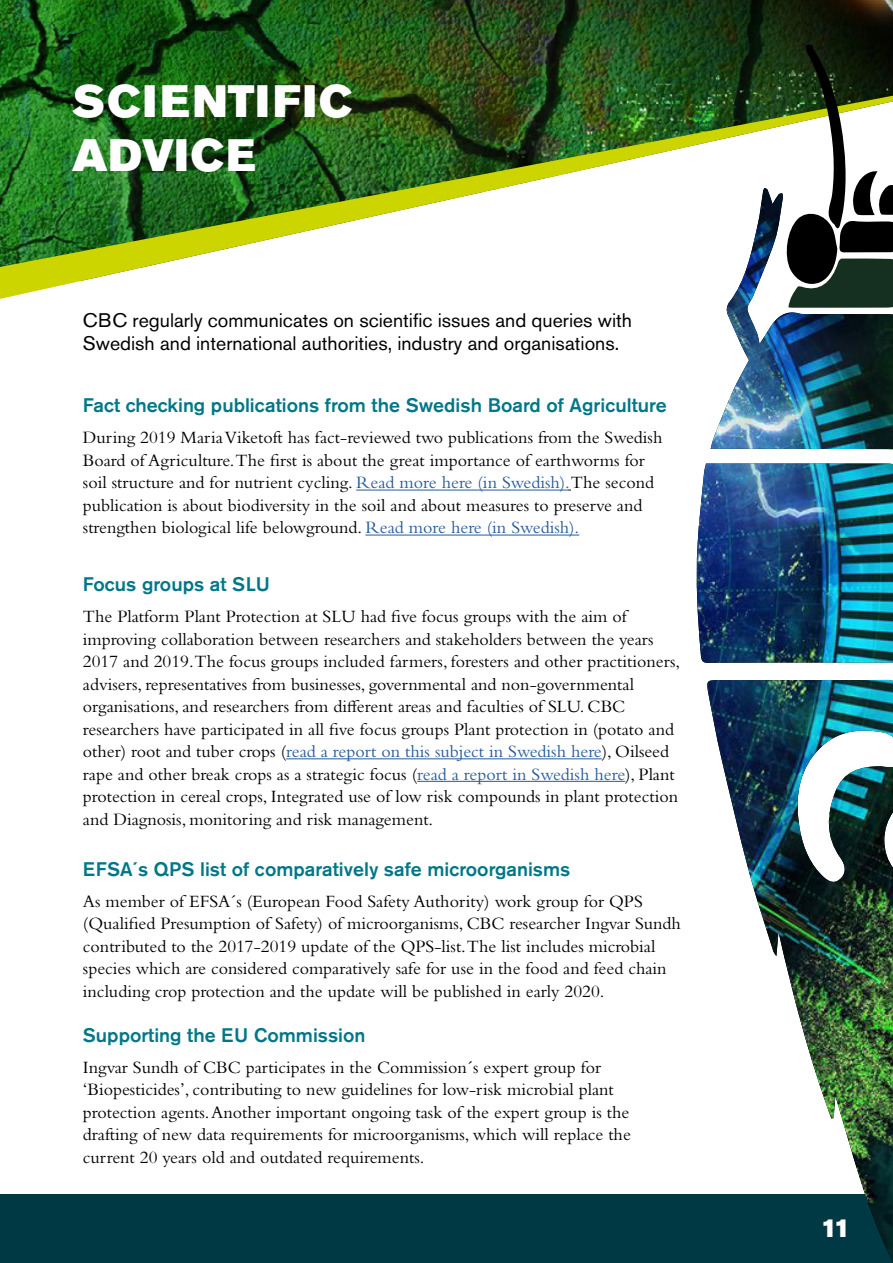
<style>
.page{position:relative;width:893px;height:1263px;background:#fff}
.page>*{position:absolute;margin:0;border:0;box-sizing:border-box;transform-origin:0 0}
.t1{font:45px/53.2px "Akzidenz Grotesk Std Super";letter-spacing:.045em;color:#fff}
.t2{font:25.5px "Akzidenz Grotesk Std Super";color:#fff}
.t3{font:500 19.5px "Akzidenz Grotesk Std";color:#078}
.t4{font:19.5px/22.5px "Akzidenz Grotesk Std";color:#000}
.t5{font:18px/22.5px "Bembo Std";color:#000}
.s1{color:#275b9b}
</style>
<div class="page">
<div style="left:0;top:1195px;width:893px;height:68px;background:#003843"></div>
<hr style="left:356px;top:490px;width:212px;height:1px;background:#275b9b">
<hr style="left:365px;top:535px;width:214px;height:1px;background:#275b9b">
<hr style="left:286px;top:758px;width:316px;height:1px;background:#275b9b">
<hr style="left:417px;top:781px;width:208px;height:1px;background:#275b9b">
<img style="left:0;top:0;width:893px;height:96px">
<img style="left:0;top:96px;width:783px;height:203px">
<img style="left:696px;top:463px;width:197px;height:200px">
<img style="left:711px;top:188px;width:182px;height:261px">
<svg style="left:783px;top:45px;width:110px;height:263px"></svg>
<img style="left:706px;top:680px;width:187px;height:583px">
<h1 class="t1" style="left:72px;top:75px;width:282px">SCIENTIFIC<br>ADVICE</h1>
<p class="t4" style="left:83px;top:309px;width:551px">CBC regularly communicates on scientific issues and queries with<br>Swedish and international authorities, industry and organisations.</p>
<p class="t3" style="left:83px;top:393px;width:585px">Fact checking publications from the Swedish Board of Agriculture</p>
<p class="t5" style="left:83px;top:426px;width:581px">During 2019 Maria Viketoft has fact-reviewed two publications from the Swedish Board of Agriculture.The first is about the great importance of earthworms for soil structure and for nutrient cycling. <span class="s1">Read more here (in Swedish).</span>The second publication is about biodiversity in the soil and about measures to preserve and strengthen biological life belowground. <span class="s1">Read more here (in Swedish).</span></p>
<p class="t3" style="left:83px;top:572px;width:189px">Focus groups at SLU</p>
<p class="t5" style="left:83px;top:605px;width:599px">The Platform Plant Protection at SLU had five focus groups with the aim of improving collaboration between researchers and stakeholders between the years 2017 and 2019.The focus groups included farmers, foresters and other practitioners, advisers, representatives from businesses, governmental and non-governmental organisations, and researchers from different areas and faculties of SLU. CBC researchers have participated in all five focus groups Plant protection in (potato and other) root and tuber crops (<span class="s1">read a report on this subject in Swedish here</span>), Oilseed rape and other break crops as a strategic focus (<span class="s1">read a report in Swedish here</span>), Plant protection in cereal crops, Integrated use of low risk compounds in plant protection and Diagnosis, monitoring and risk management.</p>
<p class="t3" style="left:83px;top:857px;width:489px">EFSA´s QPS list of comparatively safe microorganisms</p>
<p class="t5" style="left:83px;top:890px;width:600px">As member of EFSA´s (European Food Safety Authority) work group for QPS (Qualified Presumption of Safety) of microorganisms, CBC researcher Ingvar Sundh contributed to the 2017-2019 update of the QPS-list.The list includes microbial species which are considered comparatively safe for use in the food and feed chain including crop protection and the update will be published in early 2020.</p>
<p class="t3" style="left:83px;top:1023px;width:284px">Supporting the EU Commission</p>
<p class="t5" style="left:83px;top:1056px;width:549px">Ingvar Sundh of CBC participates in the Commission´s expert group for ‘Biopesticides’, contributing to new guidelines for low-risk microbial plant protection agents. Another important ongoing task of the expert group is the drafting of new data requirements for microorganisms, which will replace the current 20 years old and outdated requirements.</p>
<h2 class="t2" style="left:821px;top:1214px;width:31px">11</h2>
</div>
